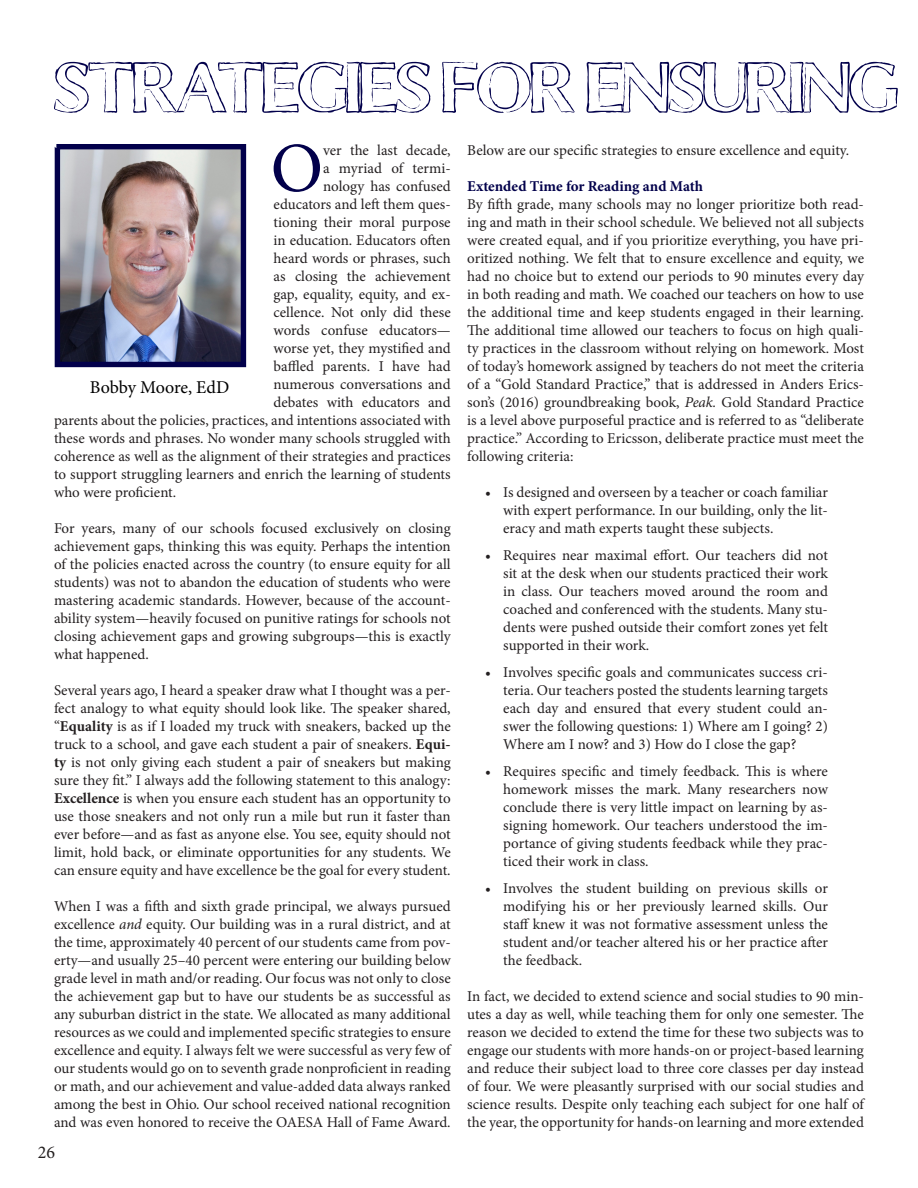
<style>
.page{position:relative;width:918px;height:1188px;background:#fff}
.page>*{position:absolute;margin:0;border:0;box-sizing:border-box;transform-origin:0 0}
.t1{font:70.35px "Minion Pro";color:#02004b}
.t2{font:51px "Chalk Line Outline";letter-spacing:-.01em;color:#02004b}
.t3{font:18px "Minion Pro";letter-spacing:-.005em;color:#000}
.t4{font:18px "Minion Pro";color:#231f20}
.t5{font:15px/18px "Minion Pro";color:#231f20;text-align:justify}
.t6{font:700 15px "Minion Pro";color:#02004b}
.s1{font-style:italic}
.s2{font-weight:700}
</style>
<div class="page">
<img style="left:54px;top:144px;width:193px;height:224px">
<p class="t2" style="left:54px;top:61px;width:845px">STRATEGIES FOR ENSURING</p>
<p class="t1" style="left:271px;top:121px;width:54px">O</p>
<p class="t5" style="left:323px;top:141px;width:129px">ver the last decade,</p>
<p class="t5" style="left:467px;top:141px;width:383px">Below are our specific strategies to ensure excellence and equity.</p>
<p class="t6" style="left:467px;top:176px;width:237px">Extended Time for Reading and Math</p>
<p class="t5" style="left:467px;top:195px;width:398px">By fifth grade, many schools may no longer prioritize both read&shy;ing and math in their school schedule. We believed not all subjects were created equal, and if you prioritize everything, you have pri&shy;oritized nothing. We felt that to ensure excellence and equity, we had no choice but to extend our periods to 90 minutes every day in both reading and math. We coached our teachers on how to use the additional time and keep students engaged in their learning.<br>The additional time allowed our teachers to focus on high quali&shy;ty practices in the classroom without relying on homework. Most of today’s homework assigned by teachers do not meet the criteria of a “Gold Standard Practice,” that is addressed in Anders Erics&shy;son’s (2016) groundbreaking book, <span class="s1">Peak.</span> Gold Standard Practice is a level above purposeful practice and is referred to as “deliberate practice.” According to Ericsson, deliberate practice must meet the following criteria:</p>
<p class="t5" style="left:503px;top:483px;width:326px;text-indent:-18px">• Is designed and overseen by a teacher or coach familiar with expert performance. In our building, only the lit&shy;eracy and math experts taught these subjects.   </p>
<p class="t5" style="left:503px;top:546px;width:326px;text-indent:-18px">• Requires near maximal effort. Our teachers did not sit at the desk when our students practiced their work in class. Our teachers moved around the room and coached and conferenced with the students. Many stu&shy;dents were pushed outside their comfort zones yet felt supported in their work.  </p>
<p class="t5" style="left:503px;top:663px;width:326px;text-indent:-18px">• Involves specific goals and communicates success cri&shy;teria. Our teachers posted the students learning targets each day and ensured that every student could an&shy;swer the following questions: 1) Where am I going? 2)<br>Where am I now? and 3) How do I close the gap?   </p>
<p class="t5" style="left:503px;top:762px;width:326px;text-indent:-18px">• Requires specific and timely feedback. This is where homework misses the mark. Many researchers now conclude there is very little impact on learning by as&shy;signing homework. Our teachers understood the im&shy;portance of giving students feedback while they prac&shy;ticed their work in class.   </p>
<p class="t5" style="left:503px;top:879px;width:326px;text-indent:-18px">• Involves the student building on previous skills or modifying his or her previously learned skills. Our staff knew it was not formative assessment unless the student and/or teacher altered his or her practice after the feedback.</p>
<p class="t5" style="left:467px;top:987px;width:398px">In fact, we decided to extend science and social studies to 90 min&shy;utes a day as well, while teaching them for only one semester. The reason we decided to extend the time for these two subjects was to engage our students with more hands-on or project-based learning and reduce their subject load to three core classes per day instead of four. We were pleasantly surprised with our social studies and science results. Despite only teaching each subject for one half of the year, the opportunity for hands-on learning and more extended</p>
<p class="t5" style="left:323px;top:159px;width:129px">a myriad of termi-</p>
<p class="t5" style="left:323px;top:177px;width:129px">nology has confused</p>
<p class="t5" style="left:274px;top:195px;width:179px">educators and left them ques-</p>
<p class="t5" style="left:274px;top:213px;width:179px">tioning their moral purpose</p>
<p class="t5" style="left:274px;top:231px;width:179px">in education. Educators often</p>
<p class="t5" style="left:274px;top:249px;width:179px">heard words or phrases, such</p>
<p class="t5" style="left:274px;top:267px;width:179px">as closing the achievement</p>
<p class="t5" style="left:274px;top:285px;width:179px">gap, equality, equity, and ex-</p>
<p class="t5" style="left:274px;top:303px;width:179px">cellence. Not only did these</p>
<p class="t5" style="left:274px;top:321px;width:179px">words confuse educators—</p>
<p class="t5" style="left:274px;top:339px;width:179px">worse yet, they mystified and</p>
<p class="t5" style="left:274px;top:357px;width:179px">baffled parents. I have had</p>
<p class="t5" style="left:274px;top:375px;width:179px">numerous conversations and</p>
<p class="t5" style="left:274px;top:393px;width:179px">debates with educators and</p>
<p class="t5" style="left:54px;top:411px;width:398px">parents about the policies, practices, and intentions associated with</p>
<p class="t5" style="left:54px;top:429px;width:398px">these words and phrases. No wonder many schools struggled with</p>
<p class="t5" style="left:54px;top:447px;width:398px">coherence as well as the alignment of their strategies and practices</p>
<p class="t5" style="left:54px;top:465px;width:398px">to support struggling learners and enrich the learning of students</p>
<p class="t5" style="left:54px;top:483px;width:124px">who were proficient.</p>
<p class="t5" style="left:54px;top:519px;width:398px">For years, many of our schools focused exclusively on closing achievement gaps, thinking this was equity. Perhaps the intention of the policies enacted across the country (to ensure equity for all students) was not to abandon the education of students who were mastering academic standards. However, because of the account&shy;ability system—heavily focused on punitive ratings for schools not closing achievement gaps and growing subgroups—this is exactly what happened.</p>
<p class="t5" style="left:54px;top:681px;width:398px">Several years ago, I heard a speaker draw what I thought was a per&shy;fect analogy to what equity should look like. The speaker shared, “<span class="s2">Equality</span> is as if I loaded my truck with sneakers, backed up the truck to a school, and gave each student a pair of sneakers. <span class="s2">Equi&shy;ty</span> is not only giving each student a pair of sneakers but making sure they fit.” I always add the following statement to this analogy:<br><span class="s2">Excellence</span> is when you ensure each student has an opportunity to use those sneakers and not only run a mile but run it faster than ever before—and as fast as anyone else. You see, equity should not limit, hold back, or eliminate opportunities for any students. We can ensure equity and have excellence be the goal for every student.</p>
<p class="t5" style="left:54px;top:897px;width:398px">When I was a fifth and sixth grade principal, we always pursued excellence <span class="s1">and</span> equity. Our building was in a rural district, and at the time, approximately 40 percent of our students came from pov&shy;erty—and usually 25–40 percent were entering our building below grade level in math and/or reading. Our focus was not only to close the achievement gap but to have our students be as successful as any suburban district in the state. We allocated as many additional resources as we could and implemented specific strategies to ensure excellence and equity. I always felt we were successful as very few of our students would go on to seventh grade nonproficient in reading or math, and our achievement and value-added data always ranked among the best in Ohio. Our school received national recognition and was even honored to receive the OAESA Hall of Fame Award.</p>
<p class="t3" style="left:90px;top:375px;width:141px">Bobby Moore, EdD</p>
<p class="t4" style="left:38px;top:1140px;width:19px">26</p>
</div>
